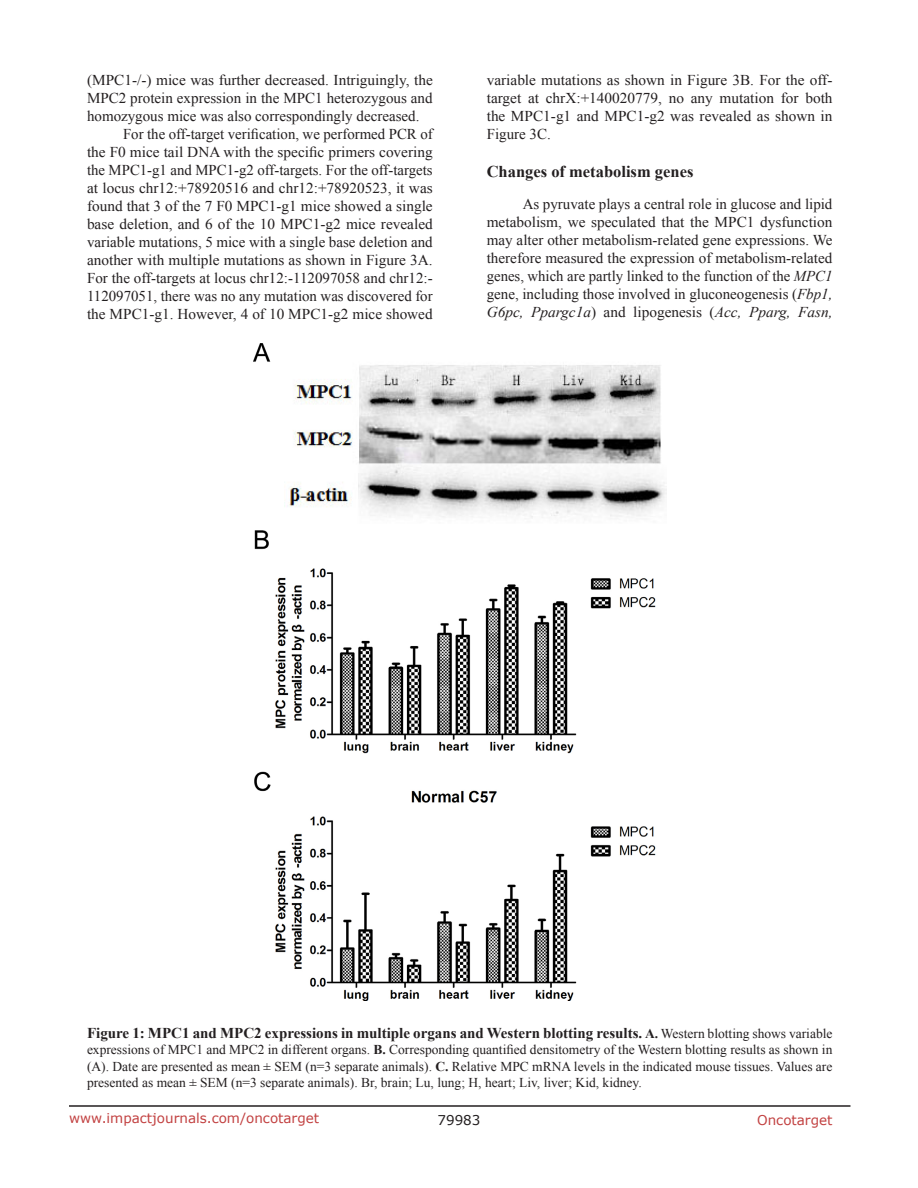
<style>
.page{position:relative;width:918px;height:1188px;background:#fff}
.page>*{position:absolute;margin:0;border:0;box-sizing:border-box;transform-origin:0 0}
.SubHeading{font:700 16.5px "Times New Roman";color:#231f20}
.BodyText{font:15px/18px "Times New Roman";color:#231f20;text-align:justify}
.figuretext{font:700 15px "Times New Roman";color:#231f20}
.figuretext-2{font:13.5px/16.2px "Times New Roman";color:#231f20;text-align:justify}
.t1{font:13.5px "Verdana";color:#c24141}
.t2{font:13.5px "Verdana";color:#231f20}
.s1{font-style:italic}
.s2{font-size:13.5px}
.s3{font-weight:400;font-size:13.5px}
.s4{font-weight:700}
</style>
<div class="page">
<hr style="left:69px;top:1105px;width:781px;height:2px;background:#231f20">
<img style="left:253px;top:344px;width:413px;height:657px">
<p class="BodyText" style="left:87px;top:71px;width:347px">(MPC1-/-) mice was further decreased. Intriguingly, the MPC2 protein expression in the MPC1 heterozygous and homozygous mice was also correspondingly decreased.</p>
<p class="BodyText" style="left:87px;top:125px;width:347px;text-indent:36px">For the off-target verification, we performed PCR of the F0 mice tail DNA with the specific primers covering the MPC1-g1 and MPC1-g2 off-targets. For the off-targets at locus chr12:+78920516 and chr12:+78920523, it was found that 3 of the 7 F0 MPC1-g1 mice showed a single base deletion, and 6 of the 10 MPC1-g2 mice revealed variable mutations, 5 mice with a single base deletion and another with multiple mutations as shown in Figure 3A.<br>For the off-targets at locus chr12:-112097058 and chr12:- 112097051, there was no any mutation was discovered for the MPC1-g1. However, 4 of 10 MPC1-g2 mice showed</p>
<p class="BodyText" style="left:487px;top:71px;width:347px">variable mutations as shown in Figure 3B. For the off&shy;target at chrX:+140020779, no any mutation for both the MPC1-g1 and MPC1-g2 was revealed as shown in Figure 3C.</p>
<p class="SubHeading" style="left:487px;top:160px;width:208px">Changes of metabolism genes</p>
<p class="BodyText" style="left:487px;top:194px;width:347px;text-indent:36px">As pyruvate plays a central role in glucose and lipid metabolism, we speculated that the MPC1 dysfunction may alter other metabolism-related gene expressions. We therefore measured the expression of metabolism-related genes, which are partly linked to the function of the <span class="s1">MPC1 </span>gene, including those involved in gluconeogenesis (<span class="s1">Fbp1, G6pc, Ppargc1a</span>) and lipogenesis (<span class="s1">Acc, Pparg, Fasn,</span></p>
<p class="figuretext" style="left:87px;top:1023px;width:747px">Figure 1: MPC1 and MPC2 expressions in multiple organs and Western blotting results. <span class="s2">A.</span> <span class="s3">Western blotting shows variable</span></p>
<p class="figuretext-2" style="left:87px;top:1042px;width:747px">expressions of MPC1 and MPC2 in different organs. <span class="s4">B.</span> Corresponding quantified densitometry of the Western blotting results as shown in (A). Date are presented as mean ± SEM (n=3 separate animals). <span class="s4">C.</span> Relative MPC mRNA levels in the indicated mouse tissues. Values are presented as mean ± SEM (n=3 separate animals). Br, brain; Lu, lung; H, heart; Liv, liver; Kid, kidney.</p>
<p class="t1" style="left:69px;top:1109px;width:252px">www.impactjournals.com/oncotarget</p>
<p class="t2" style="left:438px;top:1111px;width:44px">79983</p>
<p class="t1" style="left:757px;top:1111px;width:77px">Oncotarget</p>
</div>
